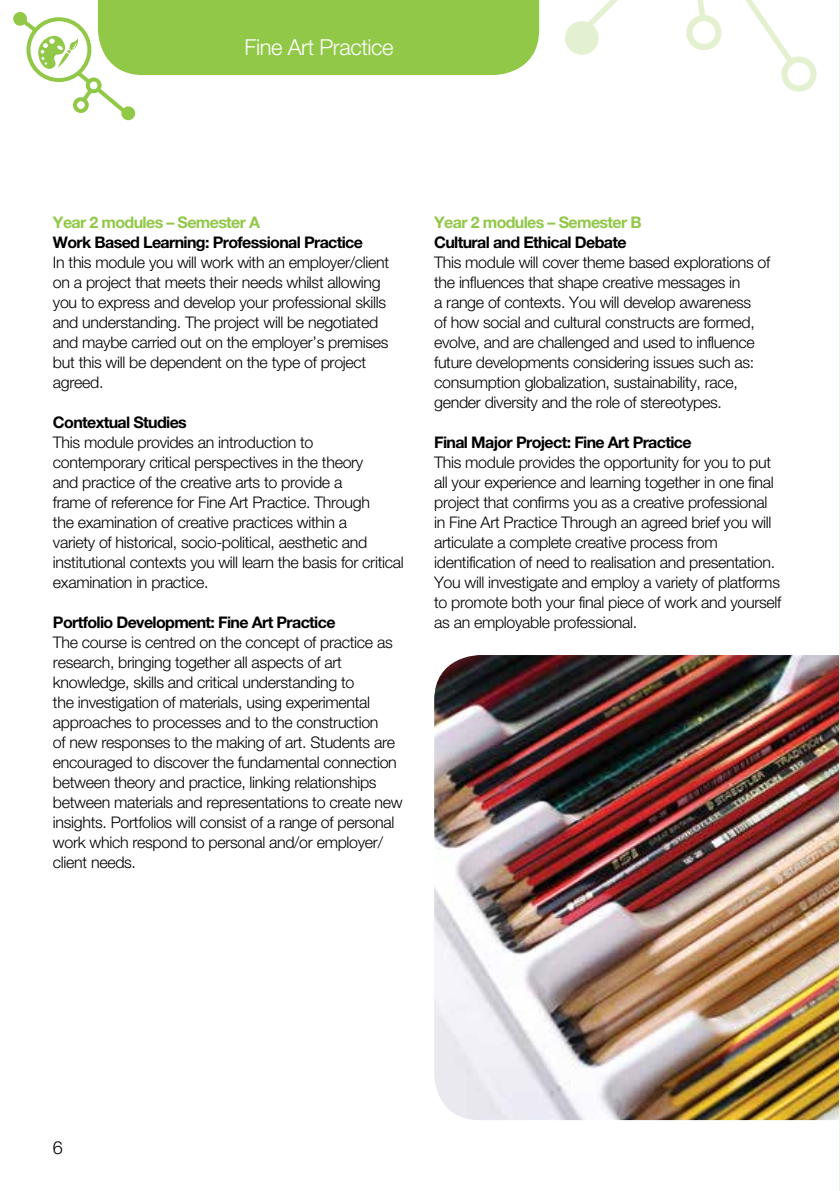
<style>
.page{position:relative;width:840px;height:1191px;background:#fff}
.page>*{position:absolute;margin:0;border:0;box-sizing:border-box;transform-origin:0 0}
.t1{font:300 22px "Helvetica Neue LT Std";letter-spacing:-.02em;color:#fff}
.t2{font:300 18px "Helvetica Neue LT Std";color:#000}
.t3{font:300 16px/20px "Helvetica Neue LT Std";letter-spacing:-.02em;color:#000}
.t4{font:700 16px "Helvetica Neue LT Std";letter-spacing:-.04em;color:#000}
.t5{font:700 16px "Helvetica Neue LT Std";letter-spacing:-.04em;color:#91c848}
</style>
<div class="page">
<img style="left:434px;top:655px;width:405px;height:465px">
<div style="left:13px;top:12px;width:14px;height:14px;border:2px solid #91c848;border-radius:50%"></div>
<div style="left:121px;top:106px;width:14px;height:14px;border:2px solid #91c848;border-radius:50%"></div>
<svg style="left:565px;top:0;width:252px;height:92px"></svg>
<svg style="left:16px;top:0;width:523px;height:117px"></svg>
<h1 class="t1" style="left:244px;top:34px;width:150px">Fine Art Practice</h1>
<p class="t5" style="left:53px;top:212px;width:209px">Year 2 modules – Semester A</p>
<p class="t4" style="left:53px;top:232px;width:311px">Work Based Learning: Professional Practice</p>
<p class="t3" style="left:53px;top:252px;width:337px">In this module you will work with an employer/client on a project that meets their needs whilst allowing you to express and develop your professional skills and understanding. The project will be negotiated and maybe carried out on the employer’s premises but this will be dependent on the type of project agreed.</p>
<p class="t4" style="left:53px;top:412px;width:135px">Contextual Studies</p>
<p class="t3" style="left:53px;top:432px;width:352px">This module provides an introduction to contemporary critical perspectives in the theory<br>and practice of the creative arts to provide a<br>frame of reference for Fine Art Practice. Through<br>the examination of creative practices within a<br>variety of historical, socio-political, aesthetic and institutional contexts you will learn the basis for critical examination in practice.</p>
<p class="t4" style="left:53px;top:612px;width:284px">Portfolio Development: Fine Art Practice</p>
<p class="t3" style="left:53px;top:632px;width:351px">The course is centred on the concept of practice as research, bringing together all aspects of art knowledge, skills and critical understanding to<br>the investigation of materials, using experimental approaches to processes and to the construction<br>of new responses to the making of art. Students are encouraged to discover the fundamental connection between theory and practice, linking relationships between materials and representations to create new insights. Portfolios will consist of a range of personal work which respond to personal and/or employer/ client needs.</p>
<p class="t5" style="left:434px;top:212px;width:209px">Year 2 modules – Semester B</p>
<p class="t4" style="left:434px;top:232px;width:194px">Cultural and Ethical Debate</p>
<p class="t3" style="left:434px;top:252px;width:337px">This module will cover theme based explorations of the influences that shape creative messages in<br>a range of contexts. You will develop awareness<br>of how social and cultural constructs are formed, evolve, and are challenged and used to influence future developments considering issues such as: consumption globalization, sustainability, race, gender diversity and the role of stereotypes.</p>
<p class="t4" style="left:434px;top:432px;width:259px">Final Major Project: Fine Art Practice</p>
<p class="t3" style="left:434px;top:452px;width:348px">This module provides the opportunity for you to put all your experience and learning together in one final project that confirms you as a creative professional in Fine Art Practice Through an agreed brief you will articulate a complete creative process from identification of need to realisation and presentation.<br>You will investigate and employ a variety of platforms to promote both your final piece of work and yourself as an employable professional.</p>
<p class="t2" style="left:53px;top:1136px;width:12px">6</p>
</div>
